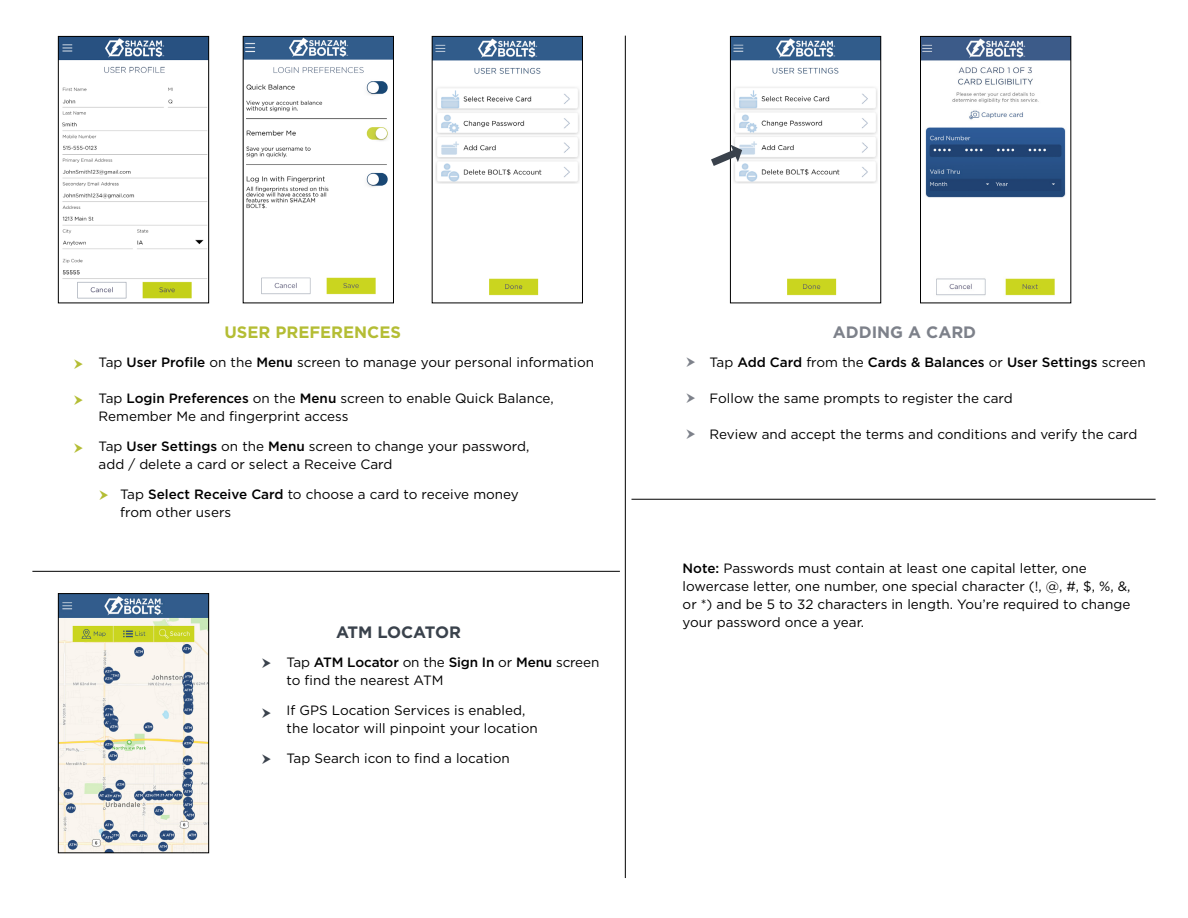
<style>
.page{position:relative;width:1188px;height:918px;background:#fff}
.page>*{position:absolute;margin:0;border:0;box-sizing:border-box;transform-origin:0 0}
.t1{font:700 16.5px "Gotham";color:#b4bd34}
.t2{font:700 16.5px "Gotham";color:#7d818a}
.t3{font:700 16.5px "Gotham";letter-spacing:-.015em;color:#3a424c}
.t4{font:13.5px/18px "Gotham";color:#000}
.t5{font:500 13.5px "Gotham";color:#000}
.s1{font-weight:500}
.s2{font-weight:400}
</style>
<div class="page">
<img style="left:60px;top:38px;width:147px;height:261px">
<div style="left:58px;top:36px;width:151px;height:267px;border:1px solid #000"></div>
<img style="left:245px;top:38px;width:147px;height:257px">
<div style="left:243px;top:36px;width:151px;height:267px;border:1px solid #000"></div>
<img style="left:434px;top:38px;width:147px;height:258px">
<div style="left:432px;top:36px;width:151px;height:267px;border:1px solid #000"></div>
<img style="left:732px;top:38px;width:147px;height:258px">
<div style="left:730px;top:36px;width:151px;height:267px;border:1px solid #000"></div>
<img style="left:922px;top:38px;width:147px;height:258px">
<div style="left:920px;top:36px;width:151px;height:267px;border:1px solid #000"></div>
<img style="left:60px;top:595px;width:147px;height:256px">
<div style="left:58px;top:593px;width:151px;height:260px;border:1px solid #000"></div>
<svg style="left:711px;top:145px;width:31px;height:21px"></svg>
<hr style="left:632px;top:499px;width:524px;height:1px;background:#000">
<hr style="left:625px;top:36px;width:1px;height:842px;background:#000">
<hr style="left:32px;top:571px;width:588px;height:1px;background:#000">
<p class="t1" style="left:224px;top:321px;width:178px">USER PREFERENCES</p>
<p class="t4" style="left:99px;top:353px;width:497px">Tap <span class="s1">User Profile</span> on the <span class="s1">Menu</span> screen to manage your personal information</p>
<p class="t4" style="left:99px;top:389px;width:457px">Tap <span class="s1">Login Preferences</span> on the <span class="s1">Menu</span> screen to enable Quick Balance,<br>Remember Me and fingerprint access</p>
<p class="t4" style="left:99px;top:437px;width:432px">Tap <span class="s1">User Settings</span> on the <span class="s1">Menu</span> screen to change your password, add / delete a card or select a Receive Card</p>
<p class="t4" style="left:120px;top:485px;width:400px">Tap <span class="s1">Select Receive Card</span> to choose a card to receive money</p>
<p class="t4" style="left:120px;top:503px;width:112px">from other users</p>
<p class="t3" style="left:336px;top:622px;width:126px">ATM LOCATOR</p>
<p class="t5" style="left:287px;top:653px;width:314px"><span class="s2">Tap</span> ATM Locator <span class="s2">on the</span> Sign In <span class="s2">or</span> Menu <span class="s2">screen</span></p>
<p class="t4" style="left:287px;top:671px;width:158px">to find the nearest ATM</p>
<p class="t4" style="left:287px;top:701px;width:253px">If GPS Location Services is enabled, the locator will pinpoint your location</p>
<p class="t4" style="left:287px;top:749px;width:225px">Tap Search icon to find a location</p>
<p class="t2" style="left:833px;top:321px;width:145px">ADDING A CARD</p>
<p class="t5" style="left:710px;top:354px;width:438px"><span class="s2">Tap</span> Add Card <span class="s2">from the</span> Cards &amp; Balances <span class="s2">or</span> User Settings <span class="s2">screen</span></p>
<p class="t4" style="left:710px;top:389px;width:305px">Follow the same prompts to register the card</p>
<p class="t4" style="left:710px;top:425px;width:429px">Review and accept the terms and conditions and verify the card</p>
<p class="t4" style="left:683px;top:558px;width:449px"><span class="s1">Note:</span> Passwords must contain at least one capital letter, one lowercase letter, one number, one special character (!, @, #, $, %, &amp;, or *) and be 5 to 32 characters in length. You’re required to change your password once a year.</p>
</div>
